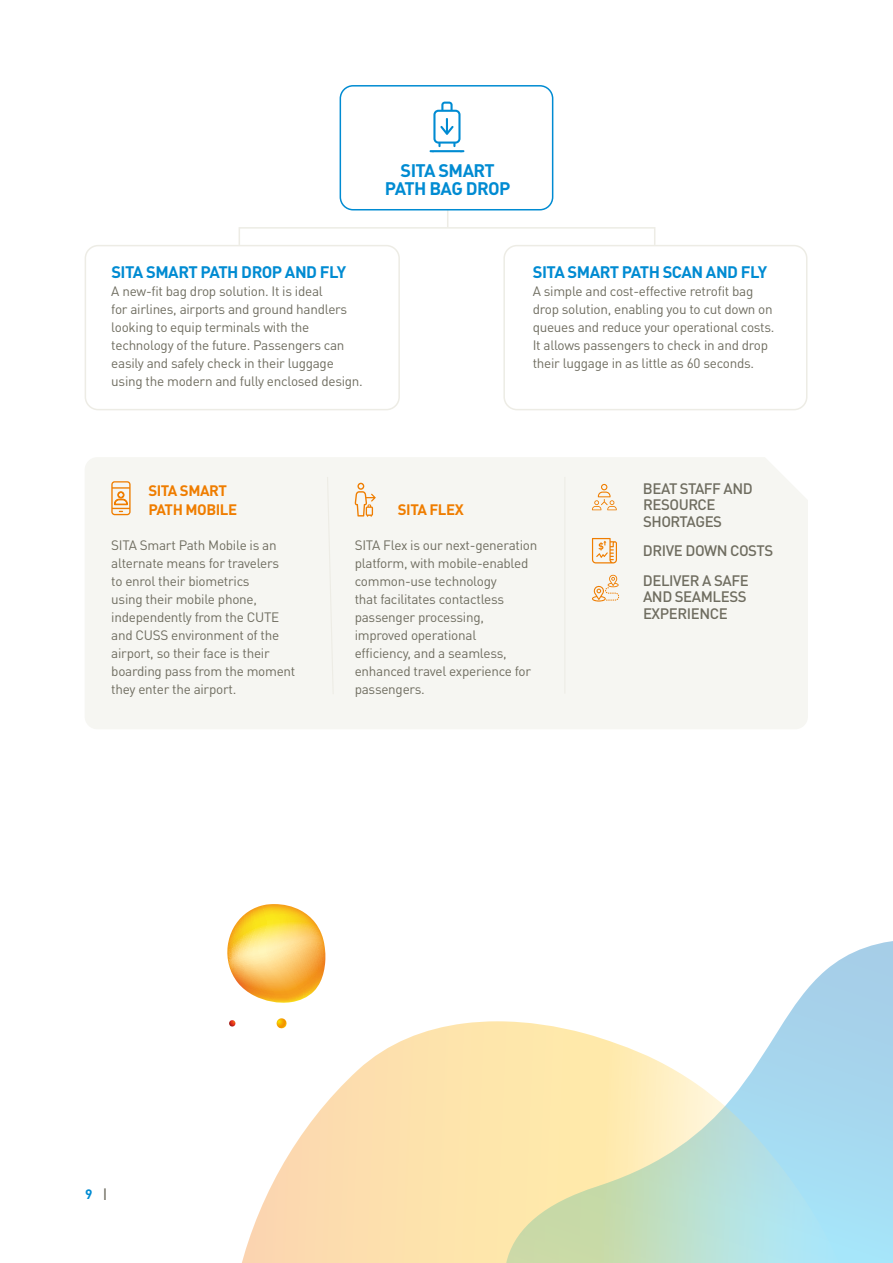
<style>
.page{position:relative;width:893px;height:1263px;background:#fff}
.page>*{position:absolute;margin:0;border:0;box-sizing:border-box;transform-origin:0 0}
.t1{font:700 18px/18px "DIN Pro";letter-spacing:-.03em;color:#008bd2;text-align:center}
.t2{font:700 16.5px "DIN Pro";letter-spacing:-.03em;color:#008bd2}
.t3{font:500 15px/16.5px "DIN Pro";letter-spacing:-.03em;color:#6f6d60}
.t4{font:700 15px/19.5px "DIN Pro";letter-spacing:-.03em;color:#ef7d00}
.t5{font:13.5px/18px "DIN Pro";letter-spacing:-.02em;color:#6f6d60}
.t6{font:700 13.5px "DIN Pro";color:#008bd2}
.s1{font-weight:500;color:#6f6d60}
</style>
<div class="page">
<svg style="left:784px;top:941px;width:109px;height:322px"></svg>
<svg style="left:242px;top:1021px;width:620px;height:242px"></svg>
<div style="left:239px;top:227px;width:416px;height:19px;border:2px solid #edece5"></div>
<svg style="left:447px;top:210px;width:1px;height:17px"></svg>
<div style="left:340px;top:85px;width:213px;height:125px;border:2px solid #008bd2;border-radius:13px"></div>
<div style="left:85px;top:245px;width:315px;height:165px;border:2px solid #edece5;border-radius:13px"></div>
<div style="left:503px;top:245px;width:304px;height:165px;border:2px solid #edece5;border-radius:13px"></div>
<svg style="left:430px;top:102px;width:34px;height:50px"></svg>
<div style="left:85px;top:457px;width:723px;height:272px;background:#f6f6f2;border-radius:13px"></div>
<svg style="left:111px;top:481px;width:20px;height:34px"></svg>
<svg style="left:355px;top:483px;width:21px;height:34px"></svg>
<svg style="left:766px;top:457px;width:42px;height:42px"></svg>
<svg style="left:327px;top:477px;width:6px;height:203px"></svg>
<hr style="left:564px;top:477px;width:1px;height:217px;background:#edece5">
<svg style="left:592px;top:484px;width:25px;height:26px"></svg>
<svg style="left:592px;top:538px;width:25px;height:25px"></svg>
<svg style="left:592px;top:574px;width:27px;height:27px"></svg>
<svg style="left:227px;top:904px;width:99px;height:99px"></svg>
<svg style="left:276px;top:1018px;width:11px;height:11px"></svg>
<svg style="left:229px;top:1020px;width:7px;height:7px"></svg>
<h1 class="t1" style="left:385px;top:159px;width:127px">SITA SMART<br>PATH BAG DROP</h1>
<p class="t2" style="left:111px;top:258px;width:236px">SITA SMART PATH DROP AND FLY</p>
<p class="t5" style="left:111px;top:280px;width:253px">A new-fit bag drop solution. It is ideal<br>for airlines, airports and ground handlers looking to equip terminals with the technology of the future. Passengers can easily and safely check in their luggage using the modern and fully enclosed design.</p>
<p class="t2" style="left:533px;top:258px;width:236px">SITA SMART PATH SCAN AND FLY</p>
<p class="t5" style="left:533px;top:280px;width:243px">A simple and cost-effective retrofit bag drop solution, enabling you to cut down on queues and reduce your operational costs.<br>It allows passengers to check in and drop their luggage in as little as 60 seconds.</p>
<p class="t4" style="left:148px;top:479px;width:90px">SITA SMART<br>PATH MOBILE</p>
<p class="t5" style="left:111px;top:535px;width:186px">SITA Smart Path Mobile is an alternate means for travelers<br>to enrol their biometrics<br>using their mobile phone, independently from the CUTE and CUSS environment of the airport, so their face is their boarding pass from the moment they enter the airport.</p>
<p class="t4" style="left:398px;top:498px;width:67px">SITA FLEX</p>
<p class="t5" style="left:355px;top:535px;width:184px">SITA Flex is our next-generation platform, with mobile-enabled common-use technology<br>that facilitates contactless passenger processing, improved operational<br>efficiency, and a seamless, enhanced travel experience for passengers.</p>
<p class="t3" style="left:643px;top:479px;width:111px">BEAT STAFF AND<br>RESOURCE<br>SHORTAGES</p>
<p class="t3" style="left:643px;top:535px;width:132px;line-height:29.5px">DRIVE DOWN COSTS<br>DELIVER A SAFE</p>
<p class="t3" style="left:643px;top:587px;width:105px">AND SEAMLESS<br>EXPERIENCE</p>
<p class="t6" style="left:85px;top:1183px;width:24px">9 <span class="s1">|</span></p>
</div>
